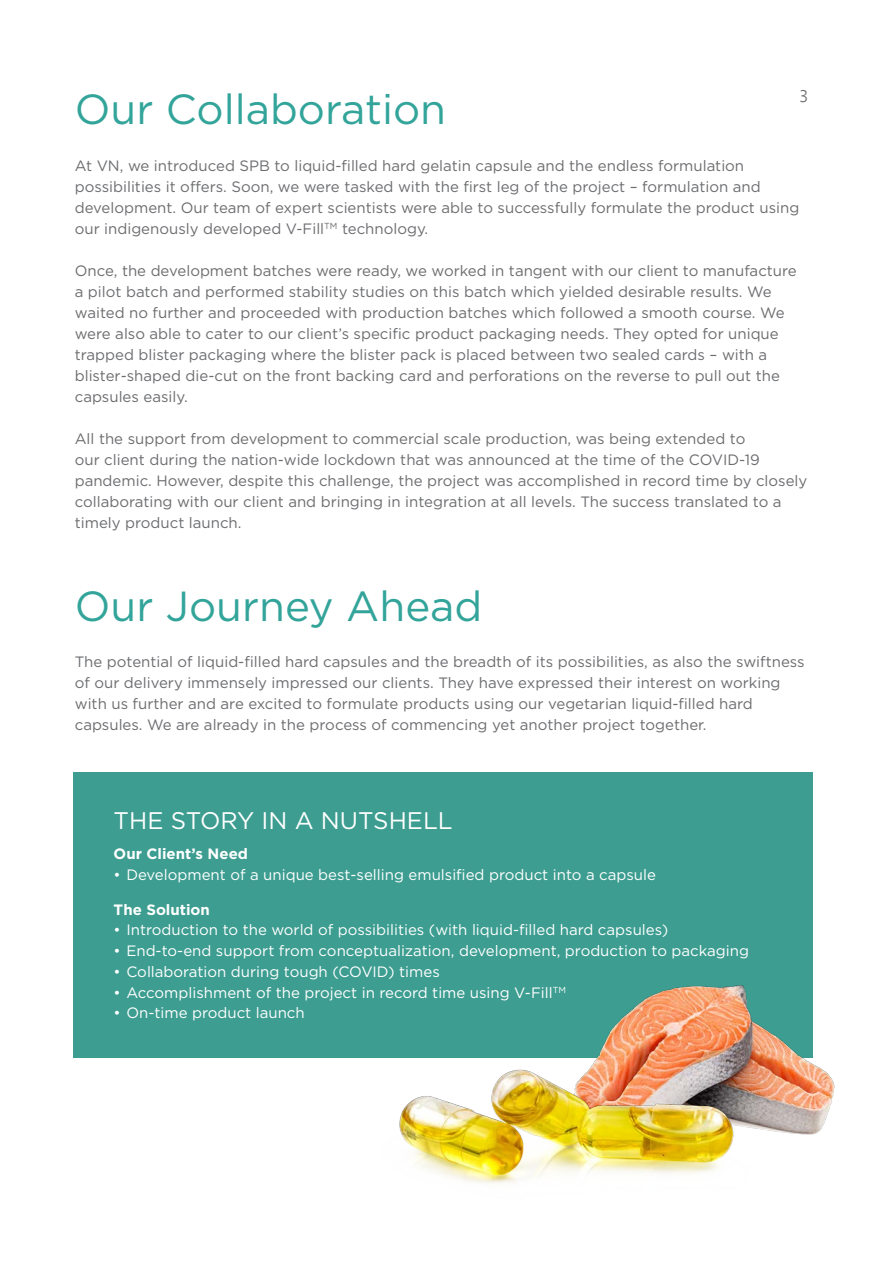
<style>
.page{position:relative;width:893px;height:1263px;background:#fff}
.page>*{position:absolute;margin:0;border:0;box-sizing:border-box;transform-origin:0 0}
.t1{font:42px "Gotham";color:#32a49a}
.t2{font:24px "Gotham";color:#fff}
.t3{font:300 18px "Seravek";color:#6c6d70}
.t4{font:15px/21px "Gotham";color:#6c6d70}
.t5{font:15px "Gotham";color:#fff}
.t6{font:700 15px "Gotham";color:#fff}
</style>
<div class="page">
<div style="left:74px;top:772px;width:739px;height:286px;background:#3c9d90"></div>
<img style="left:774px;top:1035px;width:61px;height:100px">
<img style="left:399px;top:985px;width:375px;height:199px">
<p class="t3" style="left:799px;top:85px;width:10px">3</p>
<p class="t1" style="left:75px;top:86px;width:373px">Our Collaboration</p>
<p class="t4" style="left:75px;top:155px;width:726px">At VN, we introduced SPB to liquid-filled hard gelatin capsule and the endless formulation possibilities it offers. Soon, we were tasked with the first leg of the project – formulation and development. Our team of expert scientists were able to successfully formulate the product using our indigenously developed V-Fill<sup>TM</sup> technology.</p>
<p class="t4" style="left:75px;top:260px;width:723px">Once, the development batches were ready, we worked in tangent with our client to manufacture a pilot batch and performed stability studies on this batch which yielded desirable results. We waited no further and proceeded with production batches which followed a smooth course. We were also able to cater to our client’s specific product packaging needs. They opted for unique trapped blister packaging where the blister pack is placed between two sealed cards – with a blister-shaped die-cut on the front backing card and perforations on the reverse to pull out the capsules easily.</p>
<p class="t4" style="left:75px;top:428px;width:734px">All the support from development to commercial scale production, was being extended to<br>our client during the nation-wide lockdown that was announced at the time of the COVID-19 pandemic. However, despite this challenge, the project was accomplished in record time by closely collaborating with our client and bringing in integration at all levels. The success translated to a timely product launch.</p>
<p class="t1" style="left:75px;top:582px;width:409px">Our Journey Ahead</p>
<p class="t4" style="left:75px;top:650px;width:731px">The potential of liquid-filled hard capsules and the breadth of its possibilities, as also the swiftness of our delivery immensely impressed our clients. They have expressed their interest on working with us further and are excited to formulate products using our vegetarian liquid-filled hard capsules. We are already in the process of commencing yet another project together.</p>
<p class="t2" style="left:114px;top:807px;width:341px">THE STORY IN A NUTSHELL</p>
<p class="t6" style="left:114px;top:845px;width:136px">Our Client’s Need</p>
<p class="t5" style="left:114px;top:867px;width:544px">• Development of a unique best-selling emulsified product into a capsule</p>
<p class="t6" style="left:114px;top:900px;width:98px">The Solution</p>
<p class="t5" style="left:114px;top:922px;width:556px">• Introduction to the world of possibilities (with liquid-filled hard capsules)</p>
<p class="t5" style="left:114px;top:942px;width:637px">• End-to-end support from conceptualization, development, production to packaging</p>
<p class="t5" style="left:114px;top:963px;width:328px">• Collaboration during tough (COVID) times</p>
<p class="t5" style="left:114px;top:984px;width:454px">• Accomplishment of the project in record time using V-Fill<sup>TM</sup></p>
<p class="t5" style="left:114px;top:1005px;width:193px">• On-time product launch</p>
</div>
